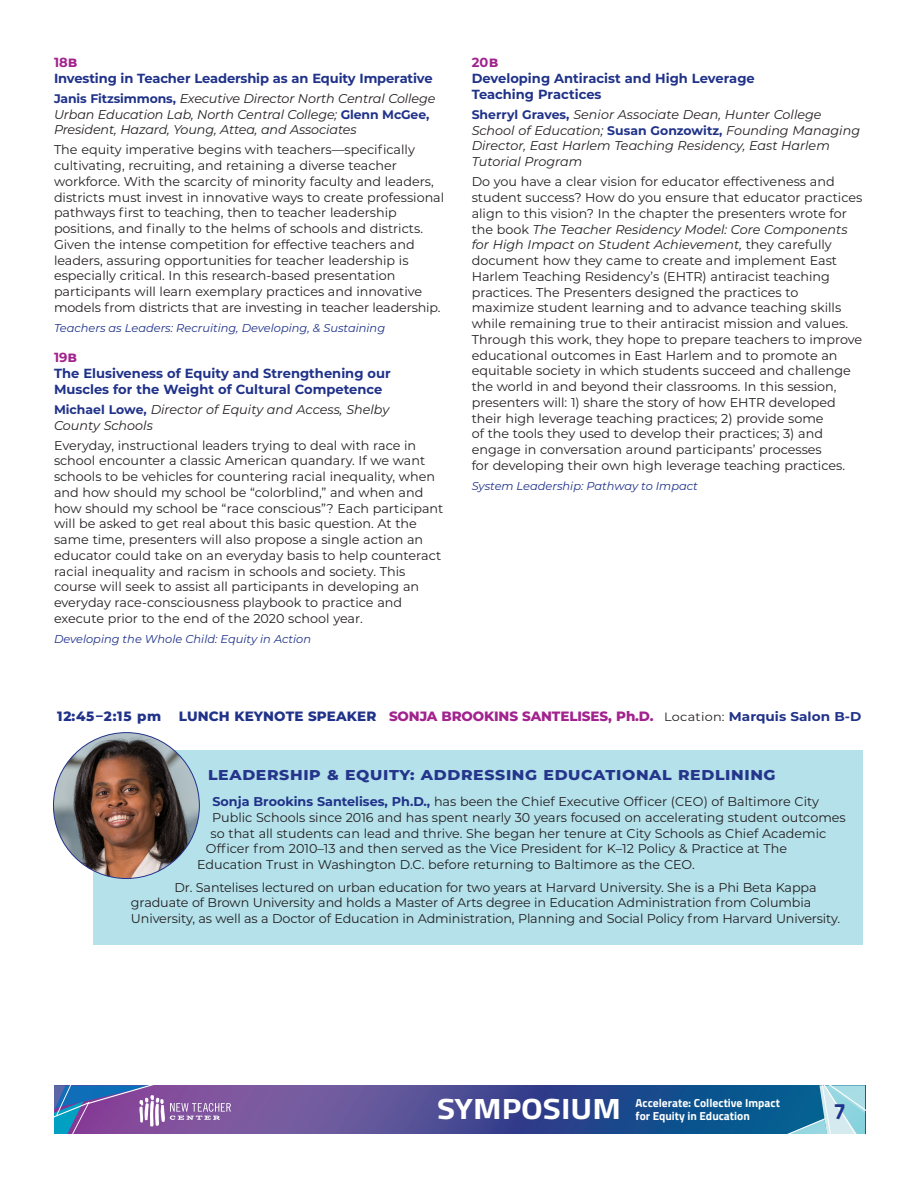
<style>
.page{position:relative;width:918px;height:1188px;background:#fff}
.page>*{position:absolute;margin:0;border:0;box-sizing:border-box;transform-origin:0 0}
.t1{font:700 29.4px "Titillium";color:#fff;scale:1.13 1}
.t2{font:700 22.35px "Titillium";color:#203289}
.t3{font:800 14.25px "Montserrat";letter-spacing:.04em;color:#25358b;scale:1.1 1}
.t4{font:800 13.5px "Montserrat";letter-spacing:-.01em;color:#a2238e}
.t5{font:800 13.5px "Montserrat";letter-spacing:.05em;color:#203289}
.Workshop_title{font:700 13.2px/16px "Montserrat";color:#203289}
.session_text{font:12.75px/15.8px "Montserrat";color:#231f20}
.SessB_Presenter_Ital{font:italic 12.75px/15.8px "Montserrat";letter-spacing:-.01em;color:#231f20}
.t6{font:700 11.7px "Titillium";color:#fff}
.theme_light_side{font:italic 11.4px "Montserrat";color:#203289}
.s1{color:#a2238e}
.s2{font-weight:800;font-size:12px;color:#a2238e}
.s3{font-weight:700;font-style:normal;font-size:12.45px;color:#203289}
.s4{font-style:italic}
.s5{color:#203289}
.s6{font-weight:400;font-size:12px;color:#231f20}
.s7{font-weight:700;font-size:12.75px;color:#203289}
.s8{font-weight:700;color:#203289}
</style>
<div class="page">
<svg style="left:416px;top:1085px;width:222px;height:49px;background:#35448e"></svg>
<svg style="left:638px;top:1085px;width:227px;height:49px;background:#2e73a1"></svg>
<svg style="left:54px;top:1085px;width:362px;height:49px;background:#745fa3"></svg>
<div style="left:93px;top:750px;width:769px;height:195px;background:#b4e1ea"></div>
<img style="left:53px;top:733px;width:146px;height:146px;border-radius:73px">
<p class="Workshop_title" style="left:54px;top:53px;width:380px"><span class="s1">18</span><span class="s2">B<br></span>Investing in Teacher Leadership as an Equity Imperative</p>
<p class="SessB_Presenter_Ital" style="left:54px;top:90px;width:383px"><span class="s3">Janis Fitzsimmons,</span> Executive Director North Central College<br>Urban Education Lab, North Central College; <span class="s3">Glenn McGee,<br></span>President, Hazard, Young, Attea, and Associates</p>
<p class="session_text" style="left:54px;top:142px;width:392px">The equity imperative begins with teachers—specifically cultivating, recruiting, and retaining a diverse teacher workforce. With the scarcity of minority faculty and leaders, districts must invest in innovative ways to create professional pathways first to teaching, then to teacher leadership positions, and finally to the helms of schools and districts.<br>Given the intense competition for effective teachers and leaders, assuring opportunities for teacher leadership is especially critical. In this research-based presentation participants will learn exemplary practices and innovative models from districts that are investing in teacher leadership.</p>
<p class="theme_light_side" style="left:54px;top:320px;width:333px">Teachers as Leaders: Recruiting, Developing, &amp; Sustaining</p>
<p class="Workshop_title" style="left:54px;top:348px;width:338px"><span class="s1">19</span><span class="s2">B<br></span>The Elusiveness of Equity and Strengthening our<br>Muscles for the Weight of Cultural Competence</p>
<p class="SessB_Presenter_Ital" style="left:54px;top:401px;width:337px"><span class="s3">Michael Lowe,</span> Director of Equity and Access, Shelby<br>County Schools</p>
<p class="session_text" style="left:54px;top:437px;width:391px">Everyday, instructional leaders trying to deal with race in school encounter a classic American quandary. If we want schools to be vehicles for countering racial inequality, when and how should my school be “colorblind,” and when and how should my school be “race conscious”? Each participant will be asked to get real about this basic question. At the same time, presenters will also propose a single action an educator could take on an everyday basis to help counteract racial inequality and racism in schools and society. This course will seek to assist all participants in developing an everyday race-consciousness playbook to practice and execute prior to the end of the 2020 school year.</p>
<p class="theme_light_side" style="left:54px;top:631px;width:259px">Developing the Whole Child: Equity in Action</p>
<p class="Workshop_title" style="left:472px;top:53px;width:285px"><span class="s1">20</span><span class="s2">B<br></span>Developing Antiracist and High Leverage<br>Teaching Practices</p>
<p class="SessB_Presenter_Ital" style="left:472px;top:106px;width:390px"><span class="s3">Sherryl Graves,</span> Senior Associate Dean, Hunter College School of Education; <span class="s3">Susan Gonzowitz,</span> Founding Managing Director, East Harlem Teaching Residency, East Harlem Tutorial Program</p>
<p class="session_text" style="left:472px;top:173px;width:392px">Do you have a clear vision for educator effectiveness and student success? How do you ensure that educator practices align to this vision? In the chapter the presenters wrote for the book <span class="s4">The Teacher Residency Model: Core Components for High Impact on Student Achievement,</span> they carefully document how they came to create and implement East Harlem Teaching Residency’s (EHTR) antiracist teaching practices. The Presenters designed the practices to maximize student learning and to advance teaching skills while remaining true to their antiracist mission and values.<br>Through this work, they hope to prepare teachers to improve educational outcomes in East Harlem and to promote an equitable society in which students succeed and challenge the world in and beyond their classrooms. In this session, presenters will: 1) share the story of how EHTR developed their high leverage teaching practices; 2) provide some<br>of the tools they used to develop their practices; 3) and engage in conversation around participants’ processes<br>for developing their own high leverage teaching practices.</p>
<p class="theme_light_side" style="left:472px;top:478px;width:228px">System Leadership: Pathway to Impact</p>
<p class="t5" style="left:57px;top:706px;width:106px">12:45–2:15 pm</p>
<p class="t4" style="left:179px;top:706px;width:684px"><span class="s5">LUNCH KEYNOTE SPEAKER</span> SONJA BROOKINS SANTELISES, Ph.D. <span class="s6">Location:</span> <span class="s7">Marquis Salon B-D</span></p>
<p class="t3" style="left:208px;top:764px;width:518px">LEADERSHIP &amp; EQUITY: ADDRESSING EDUCATIONAL REDLINING</p>
<p class="session_text" style="left:213px;top:793px;width:608px"><span class="s8">Sonja Brookins Santelises, Ph.D.,</span> has been the Chief Executive Officer (CEO) of Baltimore City</p>
<p class="session_text" style="left:212px;top:809px;width:635px">Public Schools since 2016 and has spent nearly 30 years focused on accelerating student outcomes</p>
<p class="session_text" style="left:211px;top:825px;width:617px">so that all students can lead and thrive. She began her tenure at City Schools as Chief Academic</p>
<p class="session_text" style="left:206px;top:841px;width:583px">Officer from 2010–13 and then served as the Vice President for K–12 Policy &amp; Practice at The</p>
<p class="session_text" style="left:197px;top:856px;width:499px">Education Trust in Washington D.C. before returning to Baltimore as the CEO.</p>
<p class="session_text" style="left:131px;top:879px;width:711px;text-indent:44px">Dr. Santelises lectured on urban education for two years at Harvard University. She is a Phi Beta Kappa graduate of Brown University and holds a Master of Arts degree in Education Administration from Columbia<br>University, as well as a Doctor of Education in Administration, Planning and Social Policy from Harvard University.</p>
<h1 class="t1" style="left:437px;top:1087px;width:164px">SYMPOSIUM</h1>
<p class="t6" style="left:636px;top:1094px;width:146px">Accelerate: Collective Impact</p>
<p class="t6" style="left:636px;top:1107px;width:116px">for Equity in Education</p>
<h2 class="t2" style="left:834px;top:1094px;width:14px">7</h2>
</div>
